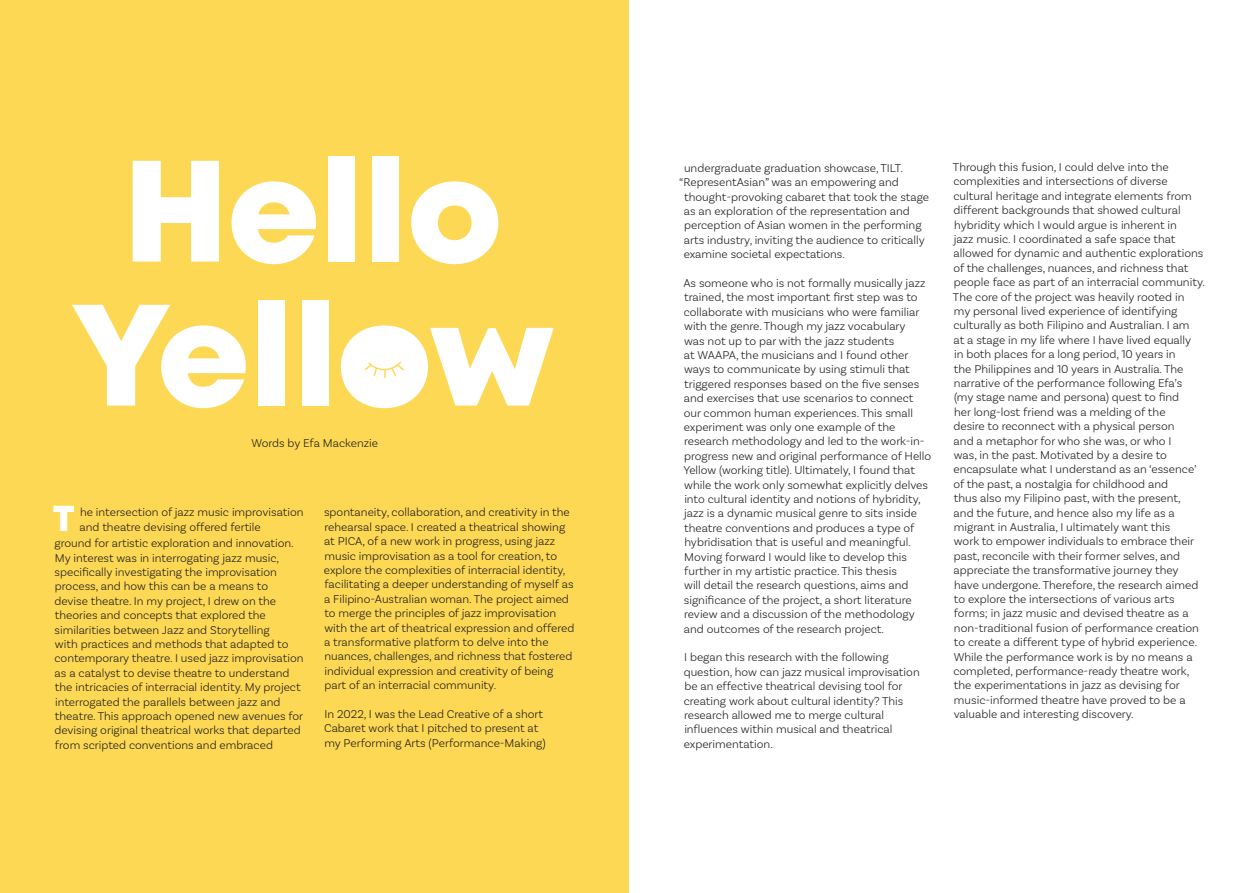
<style>
.page{position:relative;width:1259px;height:893px;background:#fff}
.page>*{position:absolute;margin:0;border:0;box-sizing:border-box;transform-origin:0 0}
.t1{font:144px "Mont Heavy DEMO";color:#fff}
.t2{font:36px "Mont Heavy DEMO";color:#fff}
.t3{font:300 12px/14.4px "Basic Sans";color:#231f20}
</style>
<div class="page">
<div style="left:0;top:0;width:629px;height:893px;background:#fcd854"></div>
<div style="left:363px;top:347px;width:46px;height:41px;background:#fff;border-radius:50%"></div>
<svg style="left:364px;top:361px;width:40px;height:17px"></svg>
<p class="t1" style="left:123px;top:130px;width:381px">Hello</p>
<p class="t1" style="left:71px;top:274px;width:485px">Yellow</p>
<p class="t3" style="left:251px;top:435px;width:128px">Words by Efa Mackenzie</p>
<p class="t2" style="left:53px;top:498px;width:23px">T</p>
<p class="t3" style="left:80px;top:505px;width:225px">he intersection of jazz music improvisation</p>
<p class="t3" style="left:54px;top:518px;width:241px;line-height:16.4px;text-indent:25px">and theatre devising offered fertile ground for artistic exploration and innovation.</p>
<p class="t3" style="left:54px;top:550px;width:251px">My interest was in interrogating jazz music, specifically investigating the improvisation process, and how this can be a means to devise theatre. In my project, I drew on the theories and concepts that explored the similarities between Jazz and Storytelling<br>with practices and methods that adapted to contemporary theatre. I used jazz improvisation as a catalyst to devise theatre to understand the intricacies of interracial identity. My project interrogated the parallels between jazz and theatre. This approach opened new avenues for devising original theatrical works that departed from scripted conventions and embraced</p>
<p class="t3" style="left:324px;top:505px;width:252px">spontaneity, collaboration, and creativity in the rehearsal space. I created a theatrical showing at PICA, of a new work in progress, using jazz music improvisation as a tool for creation, to explore the complexities of interracial identity, facilitating a deeper understanding of myself as a Filipino-Australian woman. The project aimed to merge the principles of jazz improvisation with the art of theatrical expression and offered a transformative platform to delve into the nuances, challenges, and richness that fostered individual expression and creativity of being part of an interracial community.</p>
<p class="t3" style="left:324px;top:707px;width:223px">In 2022, I was the Lead Creative of a short<br>Cabaret work that I pitched to present at my Performing Arts (Performance-Making)</p>
<p class="t3" style="left:684px;top:160px;width:220px">undergraduate graduation showcase, TILT.</p>
<p class="t3" style="left:683px;top:175px;width:247px;text-indent:-5px">“RepresentAsian” was an empowering and thought-provoking cabaret that took the stage as an exploration of the representation and perception of Asian women in the performing arts industry, inviting the audience to critically examine societal expectations.</p>
<p class="t3" style="left:683px;top:276px;width:249px">As someone who is not formally musically jazz trained, the most important first step was to collaborate with musicians who were familiar with the genre. Though my jazz vocabulary<br>was not up to par with the jazz students<br>at WAAPA, the musicians and I found other ways to communicate by using stimuli that triggered responses based on the five senses and exercises that use scenarios to connect our common human experiences. This small experiment was only one example of the research methodology and led to the work-in&shy;progress new and original performance of Hello Yellow (working title). Ultimately, I found that while the work only somewhat explicitly delves into cultural identity and notions of hybridity, jazz is a dynamic musical genre to sits inside theatre conventions and produces a type of hybridisation that is useful and meaningful.<br>Moving forward I would like to develop this further in my artistic practice. This thesis<br>will detail the research questions, aims and significance of the project, a short literature review and a discussion of the methodology and outcomes of the research project.</p>
<p class="t3" style="left:683px;top:650px;width:238px">I began this research with the following question, how can jazz musical improvisation be an effective theatrical devising tool for creating work about cultural identity? This research allowed me to merge cultural influences within musical and theatrical experimentation.</p>
<p class="t3" style="left:953px;top:160px;width:253px">Through this fusion, I could delve into the complexities and intersections of diverse cultural heritage and integrate elements from different backgrounds that showed cultural hybridity which I would argue is inherent in<br>jazz music. I coordinated a safe space that allowed for dynamic and authentic explorations of the challenges, nuances, and richness that people face as part of an interracial community.<br>The core of the project was heavily rooted in<br>my personal lived experience of identifying culturally as both Filipino and Australian. I am<br>at a stage in my life where I have lived equally<br>in both places for a long period, 10 years in<br>the Philippines and 10 years in Australia. The narrative of the performance following Efa’s<br>(my stage name and persona) quest to find<br>her long-lost friend was a melding of the<br>desire to reconnect with a physical person<br>and a metaphor for who she was, or who I<br>was, in the past. Motivated by a desire to encapsulate what I understand as an ‘essence’ of the past, a nostalgia for childhood and<br>thus also my Filipino past, with the present,<br>and the future, and hence also my life as a migrant in Australia, I ultimately want this<br>work to empower individuals to embrace their past, reconcile with their former selves, and appreciate the transformative journey they have undergone. Therefore, the research aimed to explore the intersections of various arts forms; in jazz music and devised theatre as a non-traditional fusion of performance creation to create a different type of hybrid experience.<br>While the performance work is by no means a completed, performance-ready theatre work, the experimentations in jazz as devising for music-informed theatre have proved to be a valuable and interesting discovery.</p>
</div>
